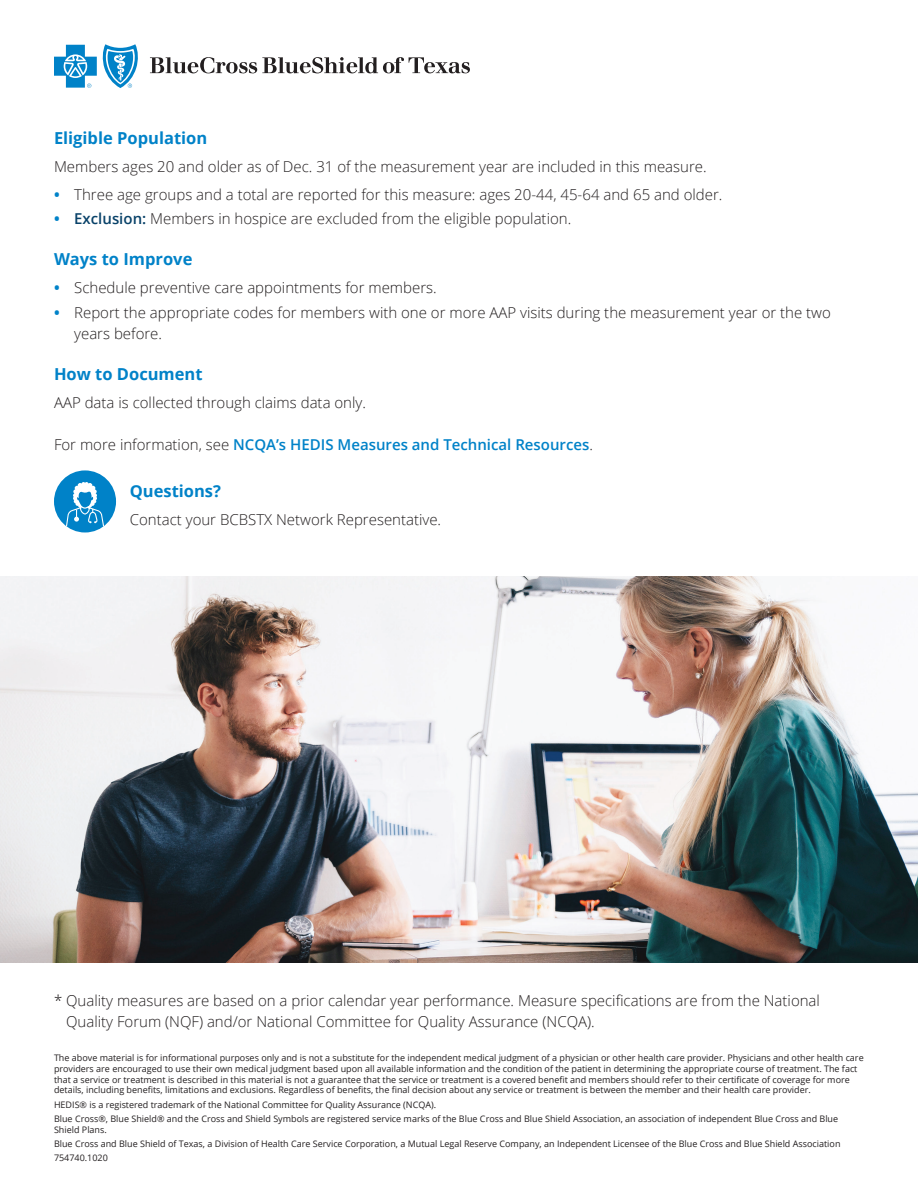
<style>
.page{position:relative;width:918px;height:1188px;background:#fff}
.page>*{position:absolute;margin:0;border:0;box-sizing:border-box;transform-origin:0 0}
.t1{font:700 16.5px "Open Sans";color:#0082c8}
.t2{font:300 15px/21px "Open Sans";color:#231f20}
.t3{font:600 15px "Open Sans";color:#0082c8}
.t4{font:9px/10.8px "Open Sans";color:#231f20}
.s1{font-weight:700;color:#0082c8}
.s2{font-weight:600;color:#094269}
.s3{font-weight:300;color:#231f20}
</style>
<div class="page">
<img style="left:0;top:577px;width:918px;height:385px">
<div style="left:54px;top:470px;width:62px;height:62px;background:#0082c8;border-radius:50%"></div>
<svg style="left:54px;top:470px;width:53px;height:62px"></svg>
<svg style="left:150px;top:57px;width:320px;height:16px"></svg>
<svg style="left:54px;top:44px;width:84px;height:44px"></svg>
<h1 class="t1" style="left:54px;top:127px;width:155px">Eligible Population</h1>
<h2 class="t2" style="left:54px;top:156px;width:654px">Members ages 20 and older as of Dec. 31 of the measurement year are included in this measure.</h2>
<h2 class="t2" style="left:54px;top:183px;width:670px"><span class="s1">•</span> Three age groups and a total are reported for this measure: ages 20-44, 45-64 and 65 and older.</h2>
<h2 class="t2" style="left:54px;top:208px;width:519px"><span class="s1">•</span> <span class="s2">Exclusion:</span> Members in hospice are excluded from the eligible population.</h2>
<h1 class="t1" style="left:54px;top:248px;width:140px">Ways to Improve</h1>
<h2 class="t2" style="left:54px;top:277px;width:384px"><span class="s1">•</span> Schedule preventive care appointments for members.</h2>
<h2 class="t2" style="left:74px;top:301px;width:758px;text-indent:-20px"><span class="s1">•</span> Report the appropriate codes for members with one or more AAP visits during the measurement year or the two years before.</h2>
<h1 class="t1" style="left:54px;top:362px;width:150px">How to Document</h1>
<h2 class="t2" style="left:54px;top:391px;width:314px">AAP data is collected through claims data only.</h2>
<h2 class="t3" style="left:54px;top:434px;width:540px"><span class="s3">For more information, see</span> NCQA’s HEDIS Measures and Technical Resources<span class="s3">.</span></h2>
<h1 class="t1" style="left:130px;top:480px;width:93px">Questions?</h1>
<h2 class="t2" style="left:130px;top:509px;width:313px">Contact your BCBSTX Network Representative.</h2>
<h2 class="t2" style="left:66px;top:990px;width:755px;text-indent:-12px">* Quality measures are based on a prior calendar year performance. Measure specifications are from the National<br>Quality Forum (NQF) and/or National Committee for Quality Assurance (NCQA).</h2>
<p class="t4" style="left:54px;top:1052px;width:811px">The above material is for informational purposes only and is not a substitute for the independent medical judgment of a physician or other health care provider. Physicians and other health care providers are encouraged to use their own medical judgment based upon all available information and the condition of the patient in determining the appropriate course of treatment. The fact that a service or treatment is described in this material is not a guarantee that the service or treatment is a covered benefit and members should refer to their certificate of coverage for more details, including benefits, limitations and exclusions. Regardless of benefits, the final decision about any service or treatment is between the member and their health care provider.</p>
<p class="t4" style="left:54px;top:1097px;width:786px;line-height:14.2px">HEDIS® is a registered trademark of the National Committee for Quality Assurance (NCQA).<br>Blue Cross®, Blue Shield® and the Cross and Shield Symbols are registered service marks of the Blue Cross and Blue Shield Association, an association of independent Blue Cross and Blue</p>
<p class="t4" style="left:54px;top:1122px;width:788px;line-height:14.2px">Shield Plans.<br>Blue Cross and Blue Shield of Texas, a Division of Health Care Service Corporation, a Mutual Legal Reserve Company, an Independent Licensee of the Blue Cross and Blue Shield Association<br>754740.1020</p>
</div>
